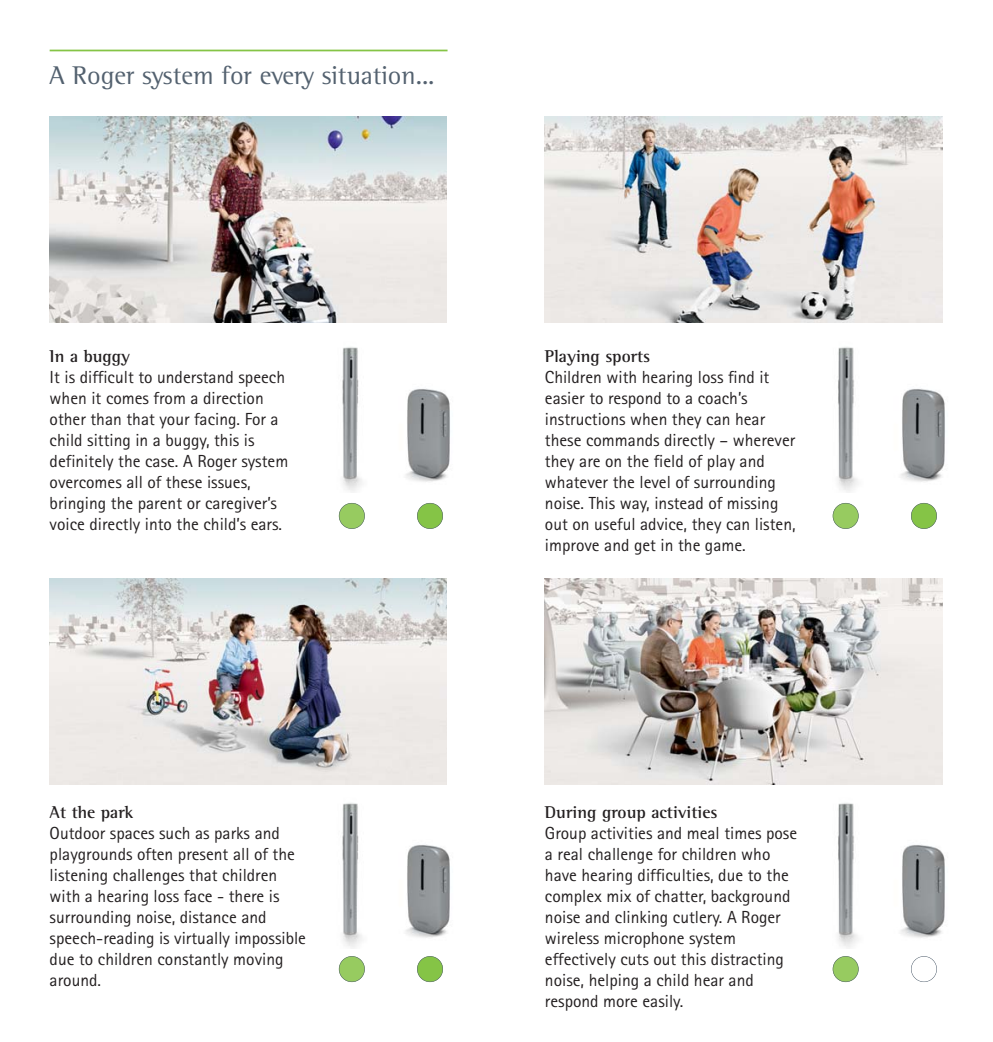
<style>
.page{position:relative;width:993px;height:1042px;background:#fff}
.page>*{position:absolute;margin:0;border:0;box-sizing:border-box;transform-origin:0 0}
.t1{font:26.25px "Rotis Semi Serif";color:#53616f}
.t2{font:17.5px/21px "Rotis Sans Serif";color:#231f20}
.t3{font:700 17.5px "Rotis Semi Serif";color:#231f20}
</style>
<div class="page">
<svg style="left:417px;top:503px;width:26px;height:26px"></svg>
<div style="left:417px;top:503px;width:25px;height:25px;background:#85c446;border-radius:50%"></div>
<div style="left:417px;top:503px;width:26px;height:26px;border:1px solid #53616f;border-radius:50%"></div>
<hr style="left:50px;top:50px;width:397px;height:1px;background:#85c446">
<img style="left:342px;top:347px;width:20px;height:145px">
<img style="left:406px;top:388px;width:44px;height:94px">
<div style="left:339px;top:503px;width:26px;height:26px;background:#97cb60;border-radius:50%"></div>
<div style="left:339px;top:503px;width:26px;height:26px;border:1px solid #53616f;border-radius:50%"></div>
<img style="left:342px;top:803px;width:20px;height:145px">
<img style="left:406px;top:844px;width:44px;height:94px">
<img style="left:50px;top:117px;width:396px;height:206px">
<img style="left:50px;top:578px;width:396px;height:206px">
<img style="left:838px;top:347px;width:20px;height:145px">
<img style="left:901px;top:388px;width:44px;height:94px">
<img style="left:838px;top:803px;width:20px;height:145px">
<img style="left:901px;top:844px;width:44px;height:94px">
<img style="left:544px;top:117px;width:397px;height:206px">
<img style="left:544px;top:578px;width:397px;height:206px">
<svg style="left:417px;top:956px;width:26px;height:26px"></svg>
<div style="left:417px;top:956px;width:25px;height:25px;background:#85c446;border-radius:50%"></div>
<div style="left:417px;top:956px;width:26px;height:26px;border:1px solid #53616f;border-radius:50%"></div>
<div style="left:339px;top:956px;width:26px;height:26px;background:#97cb60;border-radius:50%"></div>
<div style="left:339px;top:956px;width:26px;height:26px;border:1px solid #53616f;border-radius:50%"></div>
<svg style="left:910px;top:503px;width:26px;height:26px"></svg>
<div style="left:911px;top:503px;width:25px;height:25px;background:#85c446;border-radius:50%"></div>
<div style="left:910px;top:503px;width:26px;height:26px;border:1px solid #53616f;border-radius:50%"></div>
<div style="left:832px;top:503px;width:26px;height:26px;background:#97cb60;border-radius:50%"></div>
<div style="left:832px;top:503px;width:26px;height:26px;border:1px solid #53616f;border-radius:50%"></div>
<div style="left:910px;top:956px;width:26px;height:26px;border:1px solid #53616f;border-radius:50%"></div>
<div style="left:832px;top:956px;width:26px;height:26px;background:#97cb60;border-radius:50%"></div>
<div style="left:832px;top:956px;width:26px;height:26px;border:1px solid #53616f;border-radius:50%"></div>
<h1 class="t1" style="left:50px;top:66px;width:386px">A Roger system for every situation...</h1>
<p class="t3" style="left:50px;top:350px;width:82px">In a buggy</p>
<p class="t2" style="left:50px;top:369px;width:240px">It is difficult to understand speech when it comes from a direction other than that your facing. For a child sitting in a buggy, this is definitely the case. A Roger system overcomes all of these issues, bringing the parent or caregiver’s voice directly into the child’s ears.</p>
<p class="t3" style="left:50px;top:806px;width:85px">At the park</p>
<p class="t2" style="left:50px;top:824px;width:258px">Outdoor spaces such as parks and playgrounds often present all of the listening challenges that children with a hearing loss face - there is surrounding noise, distance and speech-reading is virtually impossible due to children constantly moving around.</p>
<p class="t3" style="left:544px;top:350px;width:107px">Playing sports</p>
<p class="t2" style="left:544px;top:368px;width:252px">Children with hearing loss find it easier to respond to a coach’s instructions when they can hear these commands directly – wherever they are on the field of play and whatever the level of surrounding noise. This way, instead of missing out on useful advice, they can listen, improve and get in the game.</p>
<p class="t3" style="left:544px;top:806px;width:174px">During group activities</p>
<p class="t2" style="left:544px;top:824px;width:254px">Group activities and meal times pose a real challenge for children who have hearing difficulties, due to the complex mix of chatter, background noise and clinking cutlery. A Roger wireless microphone system effectively cuts out this distracting noise, helping a child hear and respond more easily.</p>
</div>
